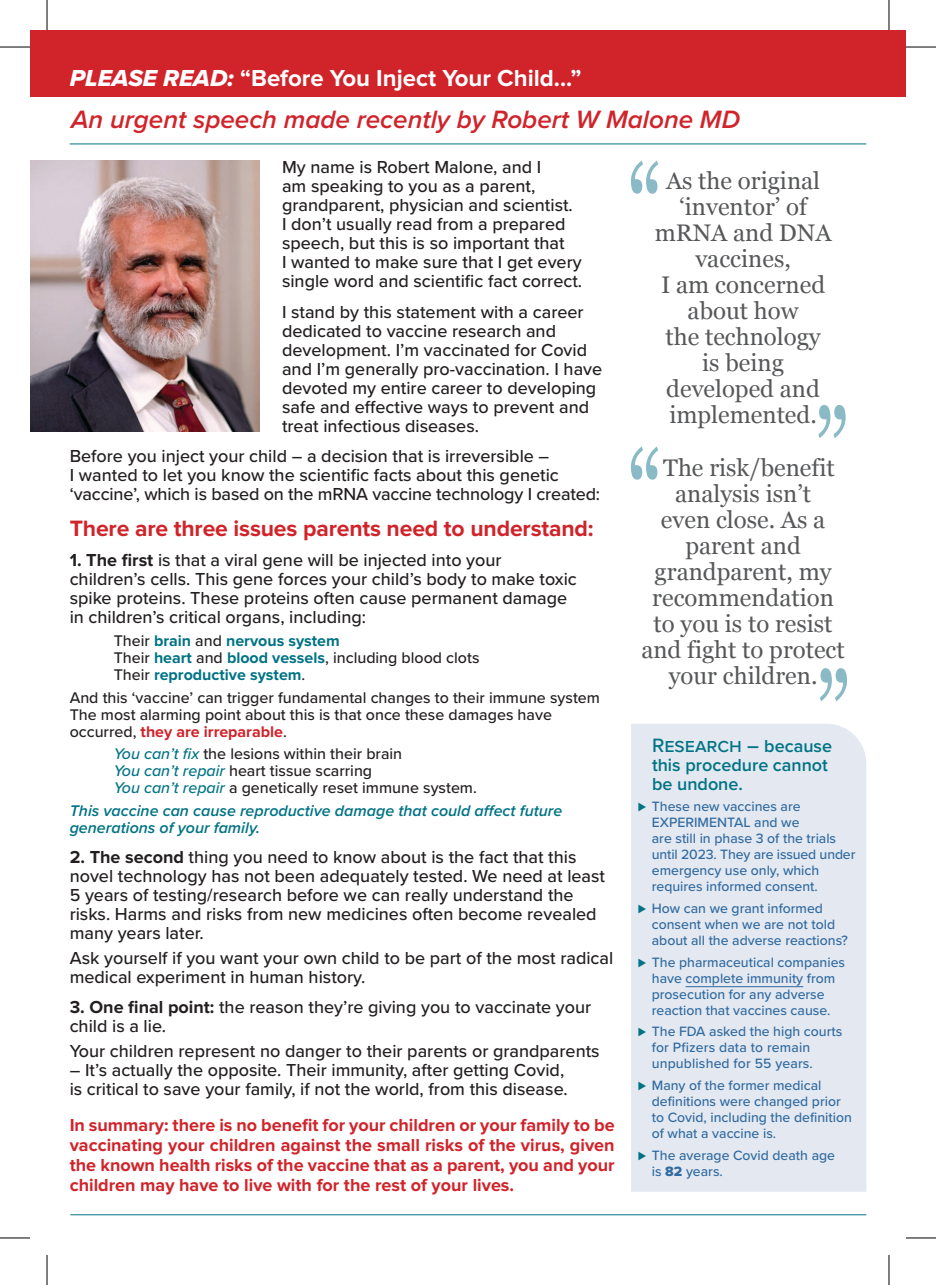
<style>
.page{position:relative;width:936px;height:1285px;background:#fff}
.page>*{position:absolute;margin:0;border:0;box-sizing:border-box;transform-origin:0 0}
.t1{font:italic 600 26px "Proxima Nova";color:#d1232a}
.Quotes{font:24px/26px "Georgia";color:#57585a;text-align:center}
.t2{font:700 24px "Proxima Nova";color:#fff}
.Large_red_sub{font:700 23px "Proxima Nova";letter-spacing:-.005em;color:#d1232a}
.Bodycopy{font:500 20px "Proxima Nova";color:#007384}
.Bodycopy-2{font:500 18px/19px "Proxima Nova";color:#231f20}
.t3{font:700 18px/20px "Proxima Nova";color:#d1232a;text-align:justify}
.Bodycopy-3{font:600 18px/19px "Proxima Nova";color:#007384}
.Bodycopy_smaller{font:500 16px/17px "Proxima Nova";color:#231f20}
.Bodycopy_smaller-2{font:700 16px/17px "Proxima Nova";color:#007384}
.Bodycopy_smaller-3{font:italic 600 16px/17px "Proxima Nova";color:#007384}
.Bullets_Malone_side{font:500 14px/16px "Proxima Nova";color:#306a9f}
.s1{font-family:"Proxima Nova Extrabld It";font-weight:400}
.s2{font-weight:700}
.s3{font-weight:500;color:#231f20}
.s4{font-weight:700;color:#d1232a}
.s5{font-style:italic;color:#007384}
.s6{font-weight:600}
.s7{font-weight:600;font-size:18px}
.s8{color:#007384}
.s9{font-family:"Proxima Nova Extrabld";font-weight:400}
</style>
<div class="page">
<img style="left:30px;top:160px;width:229px;height:271px">
<div style="left:30px;top:30px;width:876px;height:67px;background:#d1232a"></div>
<hr style="left:70px;top:143px;width:796px;height:1px;background:#007384">
<hr style="left:70px;top:1214px;width:796px;height:1px;background:#007384">
<svg style="left:631px;top:160px;width:27px;height:34px"></svg>
<svg style="left:818px;top:405px;width:28px;height:33px"></svg>
<svg style="left:820px;top:668px;width:27px;height:33px"></svg>
<svg style="left:631px;top:446px;width:27px;height:34px"></svg>
<div style="left:631px;top:724px;width:235px;height:467px;background:#e3e8f1"></div>
<hr style="left:685px;top:986px;width:118px;height:1px;background:#306a9f">
<hr style="left:0;top:47px;width:30px;height:1px;background:#000">
<hr style="left:906px;top:47px;width:30px;height:1px;background:#000">
<hr style="left:0;top:1237px;width:30px;height:1px;background:#000">
<hr style="left:906px;top:1237px;width:30px;height:1px;background:#000">
<hr style="left:47px;top:0;width:1px;height:30px;background:#000">
<hr style="left:47px;top:1255px;width:1px;height:30px;background:#000">
<hr style="left:889px;top:0;width:1px;height:30px;background:#000">
<hr style="left:889px;top:1255px;width:1px;height:30px;background:#000">
<p class="t2" style="left:70px;top:64px;width:513px"><span class="s1">PLEASE READ:</span> “Before You Inject Your Child...”</p>
<p class="t1" style="left:71px;top:100px;width:670px">An urgent speech made recently by Robert W Malone MD</p>
<p class="Quotes" style="left:655px;top:166px;width:178px">As the original ‘inventor’ of mRNA and DNA vaccines,</p>
<p class="Quotes" style="left:661px;top:270px;width:166px">I am concerned about how<br>the technology is being developed and implemented.</p>
<p class="Quotes" style="left:641px;top:453px;width:205px">The risk/benefit analysis isn’t<br>even close. As a parent and grandparent, my recommendation to you is to resist and fight to protect your children.</p>
<p class="Bodycopy-2" style="left:282px;top:157px;width:302px">My name is Robert Malone, and I<br>am speaking to you as a parent, grandparent, physician and scientist.<br>I don’t usually read from a prepared speech, but this is so important that<br>I wanted to make sure that I get every single word and scientific fact correct.</p>
<p class="Bodycopy-2" style="left:282px;top:301px;width:322px">I stand by this statement with a career dedicated to vaccine research and development. I’m vaccinated for Covid and I’m generally pro-vaccination. I have devoted my entire career to developing safe and effective ways to prevent and treat infectious diseases.</p>
<p class="Bodycopy-2" style="left:70px;top:446px;width:532px">Before you inject your child – a decision that is irreversible –<br>I wanted to let you know the scientific facts about this genetic ‘vaccine’, which is based on the mRNA vaccine technology I created:</p>
<p class="Large_red_sub" style="left:70px;top:515px;width:525px">There are three issues parents need to understand:</p>
<p class="Bodycopy-2" style="left:70px;top:550px;width:509px"><span class="s2">1. The first</span> is that a viral gene will be injected into your children’s cells. This gene forces your child’s body to make toxic spike proteins. These proteins often cause permanent damage in children’s critical organs, including:</p>
<p class="Bodycopy_smaller-2" style="left:114px;top:632px;width:367px"><span class="s3">Their</span> brain <span class="s3">and</span> nervous system<br><span class="s3">Their</span> heart <span class="s3">and</span> blood vessels<span class="s3">, including blood clots<br>Their</span> reproductive system<span class="s3">.</span></p>
<p class="Bodycopy_smaller" style="left:70px;top:688px;width:532px">And this ‘vaccine’ can trigger fundamental changes to their immune system<br>The most alarming point about this is that once these damages have occurred, <span class="s4">they are irreparable</span>.</p>
<p class="Bodycopy_smaller" style="left:114px;top:745px;width:365px"><span class="s5">You can’t fix</span> the lesions within their brain<br><span class="s5">You can’t repair</span> heart tissue scarring<br><span class="s5">You can’t repair</span> a genetically reset immune system.</p>
<p class="Bodycopy_smaller-3" style="left:70px;top:801px;width:494px">This vaccine can cause reproductive damage that could affect future generations of your family.</p>
<p class="Bodycopy-2" style="left:70px;top:847px;width:537px"><span class="s2">2. The second</span> thing you need to know about is the fact that this novel technology has not been adequately tested. We need at least 5 years of testing/research before we can really understand the risks. Harms and risks from new medicines often become revealed many years later.</p>
<p class="Bodycopy-2" style="left:70px;top:948px;width:545px">Ask yourself if you want your own child to be part of the most radical medical experiment in human history.</p>
<p class="Bodycopy-2" style="left:70px;top:997px;width:523px"><span class="s2">3. One final point:</span> the reason they’re giving you to vaccinate your child is a lie.</p>
<p class="Bodycopy-2" style="left:70px;top:1041px;width:531px">Your children represent no danger to their parents or grandparents</p>
<p class="Bodycopy-2" style="left:70px;top:1060px;width:500px">– It’s actually the opposite. Their immunity, after getting Covid, is critical to save your family, if not the world, from this disease.</p>
<p class="t3" style="left:70px;top:1115px;width:546px">In summary: there is no benefit for your children or your family to be vaccinating your children against the small risks of the virus, given the known health risks of the vaccine that as a parent, you and your children may have to live with for the rest of your lives.</p>
<p class="Bodycopy" style="left:652px;top:730px;width:182px">Research <span class="s6">–</span> <span class="s7">because</span></p>
<p class="Bodycopy-3" style="left:652px;top:754px;width:178px">this procedure cannot be undone.</p>
<p class="Bullets_Malone_side" style="left:652px;top:798px;width:205px;text-indent:-14px"><span class="s8">⊲</span> These new vaccines are<br>EXPERIMENTAL and we<br>are still in phase 3 of the trials until 2023. They are issued under emergency use only, which requires informed consent.</p>
<p class="Bullets_Malone_side" style="left:652px;top:900px;width:198px;text-indent:-14px"><span class="s8">⊲</span> How can we grant informed consent when we are not told about all the adverse reactions?</p>
<p class="Bullets_Malone_side" style="left:638px;top:953px;width:209px;text-align:center"><span class="s8">⊲</span> The pharmaceutical companies have complete immunity from prosecution for any adverse reaction that vaccines cause.</p>
<p class="Bullets_Malone_side" style="left:652px;top:1023px;width:192px;text-indent:-14px"><span class="s8">⊲</span> The FDA asked the high courts for Pfizers data to remain unpublished for 55 years.</p>
<p class="Bullets_Malone_side" style="left:652px;top:1077px;width:202px;text-indent:-14px"><span class="s8">⊲</span> Many of the former medical definitions were changed prior to Covid, including the definition of what a vaccine is.</p>
<p class="Bullets_Malone_side" style="left:652px;top:1146px;width:185px;text-indent:-14px"><span class="s8">⊲</span> The average Covid death age is <span class="s9">82</span> years.</p>
</div>
